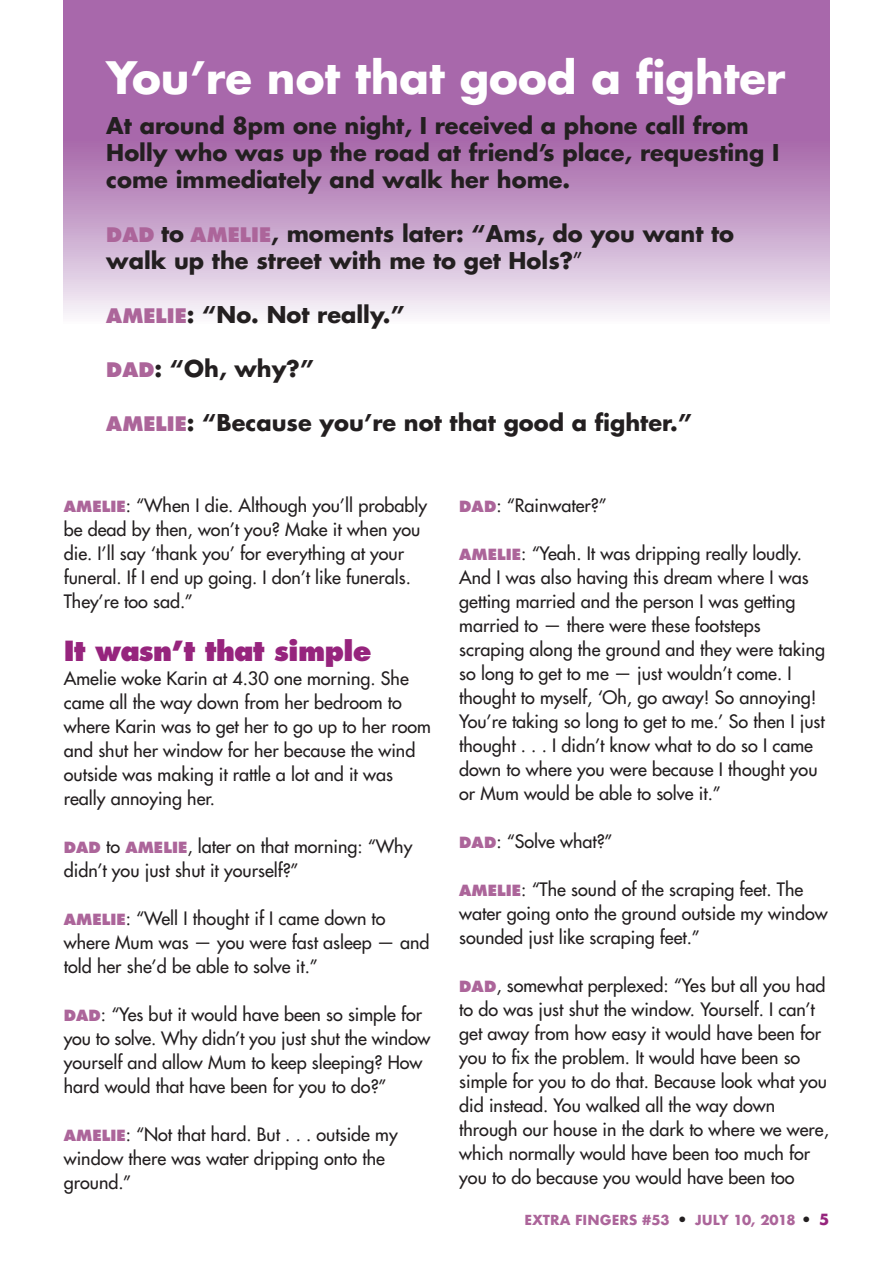
<style>
.page{position:relative;width:893px;height:1263px;background:#fff}
.page>*{position:absolute;margin:0;border:0;box-sizing:border-box;transform-origin:0 0}
.t1{font:700 43.5px "Futura Std";color:#fff}
.t2{font:800 27px "Futura Std";letter-spacing:-.025em;color:#96247d}
.t3{font:700 22.5px/27px "Futura Std";color:#231f20}
.t4{font:500 18px/24px "Futura Std";color:#231f20}
.t5{font:700 13.5px "Futura";color:#ac659a}
.s1{font-weight:800;font-size:19.5px;color:#ac659a}
.s2{font-weight:500}
.s3{font-weight:800;font-size:15px;color:#ac659a}
.s4{font-family:"Futura Std";font-weight:800;font-size:15px;color:#231f20}
.s5{font-size:15px;color:#96247d}
</style>
<div class="page">
<svg style="left:64px;top:0;width:765px;height:315px;background:#bb8cbe"></svg>
<h1 class="t1" style="left:106px;top:58px;width:681px">You’re not that good a fighter</h1>
<p class="t3" style="left:106px;top:114px;width:675px">At around 8pm one night, I received a phone call from<br>Holly who was up the road at friend’s place, requesting I come immediately and walk her home.</p>
<p class="t3" style="left:106px;top:222px;width:629px"><span class="s1">DAD</span> to <span class="s1">AMELIE</span>, moments later: “Ams, do you want to walk up the street with me to get Hols?<span class="s2">”</span></p>
<p class="t3" style="left:106px;top:303px;width:300px"><span class="s1">AMELIE</span>: “No. Not really.”</p>
<p class="t3" style="left:106px;top:357px;width:209px"><span class="s1">DAD</span>: “Oh, why?”</p>
<p class="t3" style="left:106px;top:411px;width:587px"><span class="s1">AMELIE</span>: “Because you’re not that good a fighter.”</p>
<p class="t4" style="left:64px;top:495px;width:365px"><span class="s3">AMELIE</span>: “When I die. although you’ll probably be dead by then, won’t you? Make it when you die. I’ll say ‘thank you’ for everything at your funeral. If I end up going. I don’t like funerals. they’re too sad.”</p>
<h2 class="t2" style="left:64px;top:639px;width:309px">It wasn’t that simple</h2>
<p class="t4" style="left:64px;top:668px;width:369px">amelie woke karin at 4.30 one morning. she came all the way down from her bedroom to where karin was to get her to go up to her room and shut her window for her because the wind outside was making it rattle a lot and it was really annoying her.</p>
<p class="t4" style="left:64px;top:836px;width:350px"><span class="s3">DAD</span> to <span class="s3">AMELIE</span>, later on that morning: “Why didn’t you just shut it yourself?”</p>
<p class="t4" style="left:64px;top:908px;width:367px"><span class="s3">AMELIE</span>: “Well I thought if I came down to where Mum was — you were fast asleep — and told her she’d be able to solve it.”</p>
<p class="t4" style="left:64px;top:1004px;width:368px"><span class="s3">DAD</span>: “Yes but it would have been so simple for you to solve. Why didn’t you just shut the window yourself and allow Mum to keep sleeping? how hard would that have been for you to do?”</p>
<p class="t4" style="left:64px;top:1124px;width:335px"><span class="s3">AMELIE</span>: “Not that hard. But . . . outside my window there was water dripping onto the ground.”</p>
<p class="t4" style="left:459px;top:495px;width:149px"><span class="s3">DAD</span>: “rainwater?”</p>
<p class="t4" style="left:459px;top:543px;width:367px"><span class="s3">AMELIE</span>: “Yeah. It was dripping really loudly. and I was also having this dream where I was getting married and the person I was getting married to — there were these footsteps scraping along the ground and they were taking so long to get to me — just wouldn’t come. I thought to myself, ‘oh, go away! so annoying!<br>You’re taking so long to get to me.’ so then I just thought . . . I didn’t know what to do so I came down to where you were because I thought you or Mum would be able to solve it.”</p>
<p class="t4" style="left:459px;top:831px;width:155px"><span class="s3">DAD</span>: “solve what?”</p>
<p class="t4" style="left:459px;top:879px;width:370px"><span class="s3">AMELIE</span>: “the sound of the scraping feet. the water going onto the ground outside my window sounded just like scraping feet.”</p>
<p class="t4" style="left:459px;top:975px;width:371px"><span class="s3">DAD</span>, somewhat perplexed: “Yes but all you had to do was just shut the window. Yourself. I can’t get away from how easy it would have been for you to fix the problem. It would have been so simple for you to do that. Because look what you did instead. You walked all the way down through our house in the dark to where we were, which normally would have been too much for you to do because you would have been too</p>
<p class="t5" style="left:524px;top:1210px;width:306px">EXTRA FINGERS #53 <span class="s4">•</span> JULY 10, 2018 <span class="s4">•</span> <span class="s5">5</span></p>
</div>
